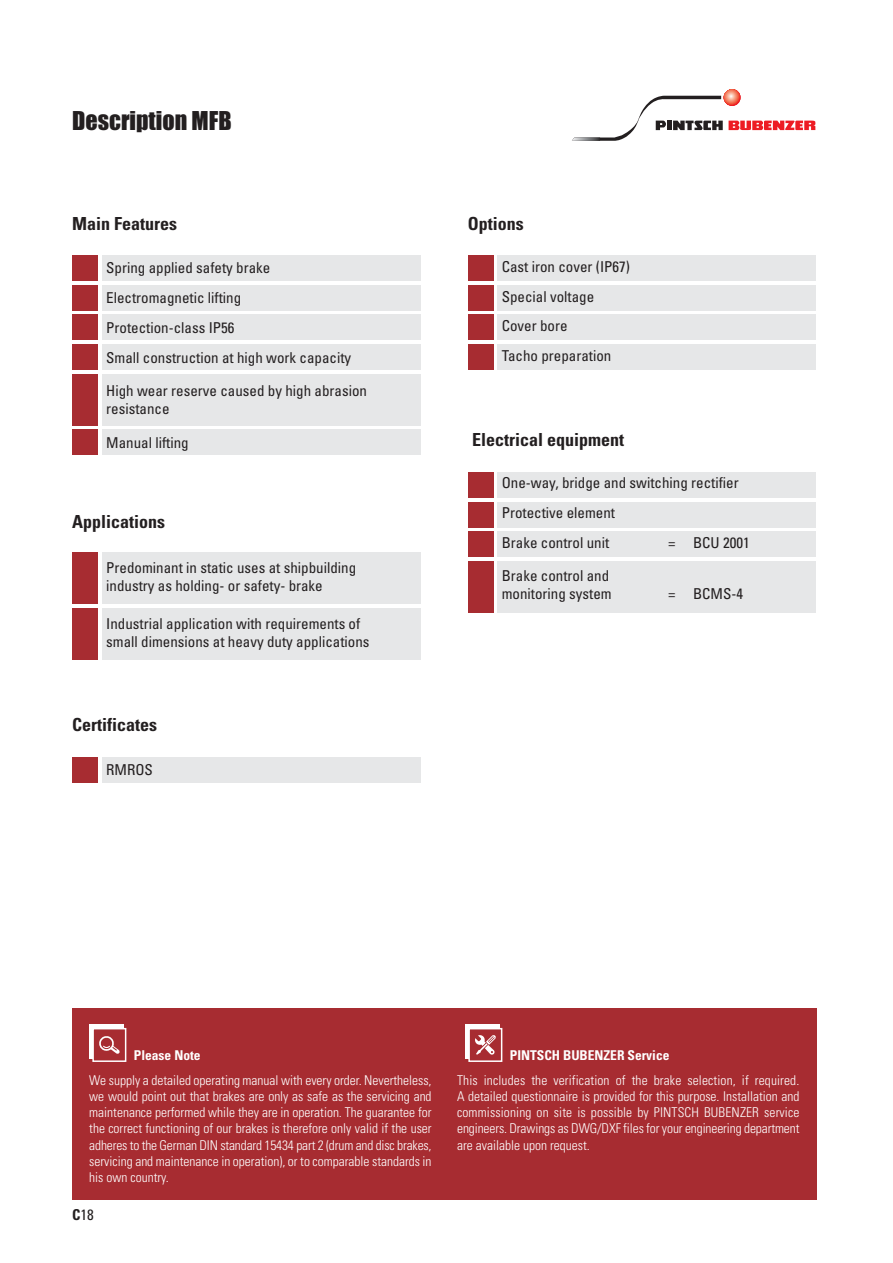
<style>
.page{position:relative;width:893px;height:1263px;background:#fff}
.page>*{position:absolute;margin:0;border:0;box-sizing:border-box;transform-origin:0 0}
.t1{font:24px "Impact";color:#231f20}
.t2{font:700 condensed 18px "Univers";color:#231f20}
.t3{font:700 condensed 18px "Univers LT Std";color:#231f20}
.t4{font:condensed 15px/29.7px "Univers";color:#231f20}
.t5{font:condensed 15px/29.7px "Univers LT Std";color:#231f20}
.t6{font:300 condensed 13.5px/16.2px "Univers";color:#fff;text-align:justify}
.t7{font:700 condensed 13.5px "Univers";color:#fff}
.s1{font-weight:700}
</style>
<div class="page">
<svg style="left:572px;top:89px;width:243px;height:52px"></svg>
<div style="left:102px;top:285px;width:319px;height:25px;background:#e6e7e8"></div>
<div style="left:72px;top:285px;width:26px;height:25px;background:#a72c31"></div>
<div style="left:102px;top:315px;width:319px;height:25px;background:#e6e7e8"></div>
<div style="left:72px;top:315px;width:26px;height:25px;background:#a72c31"></div>
<div style="left:102px;top:344px;width:319px;height:26px;background:#e6e7e8"></div>
<div style="left:72px;top:344px;width:26px;height:26px;background:#a72c31"></div>
<div style="left:102px;top:429px;width:319px;height:26px;background:#e6e7e8"></div>
<div style="left:102px;top:374px;width:319px;height:51px;background:#e6e7e8"></div>
<div style="left:72px;top:429px;width:26px;height:26px;background:#a72c31"></div>
<div style="left:72px;top:374px;width:26px;height:51px;background:#a72c31"></div>
<div style="left:102px;top:553px;width:319px;height:51px;background:#e6e7e8"></div>
<div style="left:102px;top:608px;width:319px;height:51px;background:#e6e7e8"></div>
<div style="left:72px;top:553px;width:26px;height:51px;background:#a72c31"></div>
<div style="left:72px;top:608px;width:26px;height:51px;background:#a72c31"></div>
<div style="left:497px;top:255px;width:319px;height:26px;background:#e6e7e8"></div>
<div style="left:497px;top:285px;width:319px;height:25px;background:#e6e7e8"></div>
<div style="left:497px;top:315px;width:319px;height:25px;background:#e6e7e8"></div>
<div style="left:497px;top:344px;width:319px;height:26px;background:#e6e7e8"></div>
<div style="left:468px;top:255px;width:25px;height:26px;background:#a72c31"></div>
<div style="left:468px;top:285px;width:25px;height:25px;background:#a72c31"></div>
<div style="left:468px;top:315px;width:25px;height:25px;background:#a72c31"></div>
<div style="left:468px;top:344px;width:25px;height:26px;background:#a72c31"></div>
<div style="left:102px;top:255px;width:319px;height:26px;background:#e6e7e8"></div>
<div style="left:72px;top:255px;width:26px;height:26px;background:#a72c31"></div>
<div style="left:72px;top:1008px;width:744px;height:191px;background:#a72c31"></div>
<div style="left:465px;top:1025px;width:34px;height:34px;background:#fff"></div>
<div style="left:470px;top:1029px;width:31px;height:31px;background:#a72c31"></div>
<svg style="left:475px;top:1035px;width:21px;height:20px"></svg>
<div style="left:468px;top:1028px;width:34px;height:34px;border:2px solid #fff"></div>
<div style="left:89px;top:1025px;width:34px;height:34px;background:#fff"></div>
<div style="left:94px;top:1029px;width:31px;height:31px;background:#a72c31"></div>
<svg style="left:99px;top:1036px;width:21px;height:18px"></svg>
<div style="left:92px;top:1028px;width:34px;height:34px;border:2px solid #fff"></div>
<div style="left:497px;top:472px;width:319px;height:25px;background:#e6e7e8"></div>
<div style="left:497px;top:502px;width:319px;height:25px;background:#e6e7e8"></div>
<div style="left:497px;top:531px;width:319px;height:26px;background:#e6e7e8"></div>
<div style="left:497px;top:561px;width:319px;height:51px;background:#e6e7e8"></div>
<div style="left:468px;top:472px;width:25px;height:25px;background:#a72c31"></div>
<div style="left:468px;top:502px;width:25px;height:25px;background:#a72c31"></div>
<div style="left:468px;top:531px;width:25px;height:26px;background:#a72c31"></div>
<div style="left:468px;top:561px;width:25px;height:51px;background:#a72c31"></div>
<div style="left:102px;top:757px;width:319px;height:25px;background:#e6e7e8"></div>
<div style="left:72px;top:757px;width:26px;height:25px;background:#a72c31"></div>
<h1 class="t1" style="left:72px;top:113px;width:161px">Description MFB</h1>
<h2 class="t2" style="left:72px;top:217px;width:106px">Main Features</h2>
<p class="t4" style="left:106px;top:255px;width:166px">Spring applied safety brake</p>
<p class="t4" style="left:106px;top:284px;width:136px">Electromagnetic lifting</p>
<p class="t4" style="left:106px;top:314px;width:246px">Protection-class IP56<br>Small construction at high work capacity</p>
<p class="t4" style="left:106px;top:383px;width:262px;line-height:18px">High wear reserve caused by high abrasion resistance</p>
<p class="t4" style="left:106px;top:429px;width:84px">Manual lifting</p>
<h2 class="t2" style="left:72px;top:515px;width:94px">Applications</h2>
<p class="t4" style="left:106px;top:560px;width:251px;line-height:18px">Predominant in static uses at shipbuilding industry as holding- or safety- brake</p>
<p class="t4" style="left:106px;top:616px;width:265px;line-height:18px">Industrial application with requirements of small dimensions at heavy duty applications</p>
<h2 class="t3" style="left:72px;top:718px;width:87px">Certificates</h2>
<p class="t5" style="left:106px;top:756px;width:48px">RMROS</p>
<h2 class="t2" style="left:468px;top:217px;width:57px">Options</h2>
<p class="t4" style="left:502px;top:253px;width:130px">Cast iron cover (IP67)<br>Special voltage<br>Cover bore<br>Tacho preparation</p>
<h2 class="t3" style="left:472px;top:433px;width:154px">Electrical equipment</h2>
<p class="t5" style="left:502px;top:469px;width:238px">One-way, bridge and switching rectifier<br>Protective element<br>Brake control unit</p>
<p class="t5" style="left:668px;top:529px;width:83px">= BCU 2001</p>
<p class="t5" style="left:502px;top:568px;width:111px;line-height:18px">Brake control and monitoring system</p>
<p class="t5" style="left:668px;top:580px;width:77px">= BCMS-4</p>
<p class="t7" style="left:134px;top:1050px;width:68px">Please Note</p>
<p class="t6" style="left:89px;top:1073px;width:344px">We supply a detailed operating manual with every order. Nevertheless, we would point out that brakes are only as safe as the servicing and maintenance performed while they are in operation. The guarantee for the correct functioning of our brakes is therefore only valid if the user adheres to the German DIN standard 15434 part 2 (drum and disc brakes, servicing and maintenance in operation), or to comparable standards in his own country.</p>
<p class="t4" style="left:72px;top:1201px;width:23px"><span class="s1">C</span>18</p>
<p class="t7" style="left:510px;top:1050px;width:161px">PINTSCH BUBENZER Service</p>
<p class="t6" style="left:457px;top:1073px;width:344px">This includes the verification of the brake selection, if required.<br>A detailed questionnaire is provided for this purpose. Installation and commissioning on site is possible by PINTSCH BUBENZER service engineers. Drawings as DWG/DXF files for your engineering department are available upon request.</p>
</div>
